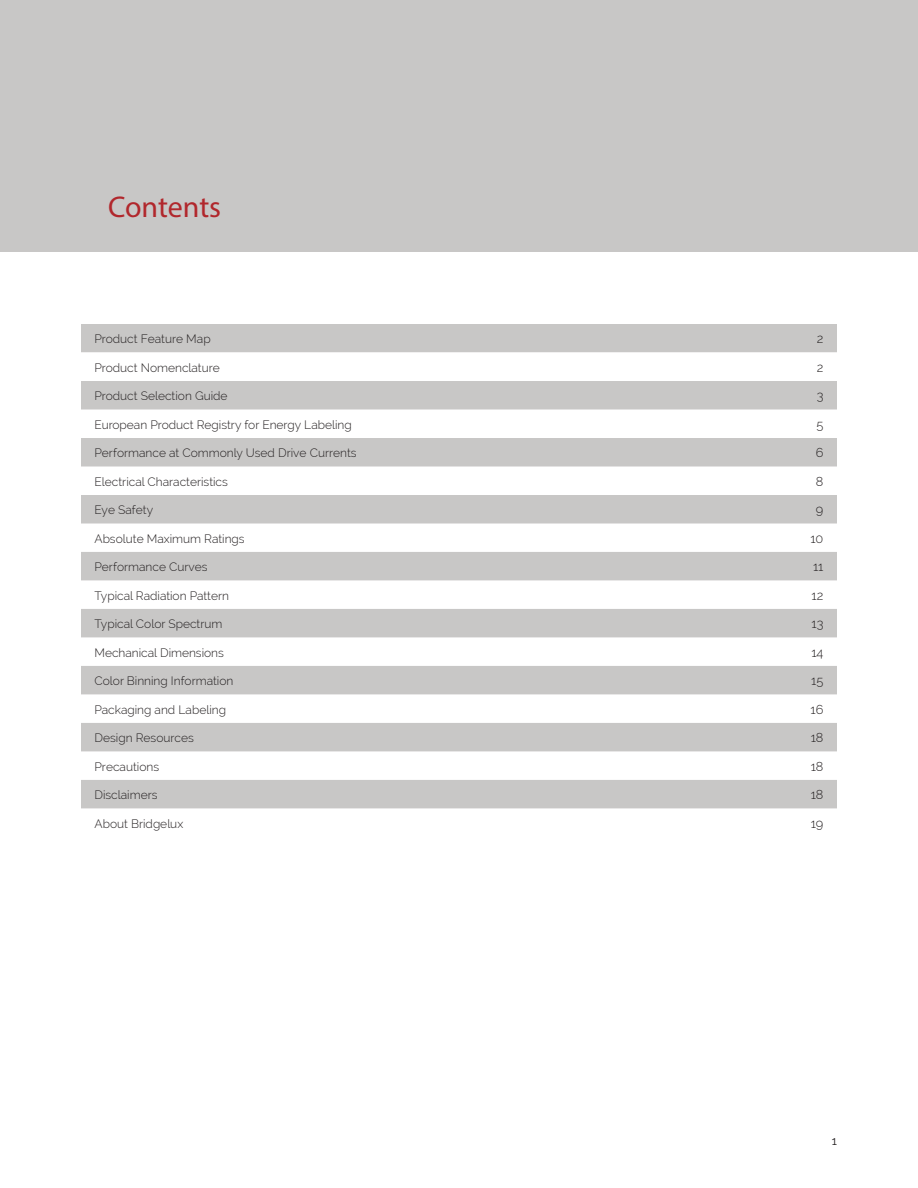
<style>
.page{position:relative;width:918px;height:1188px;background:#fff}
.page>*{position:absolute;margin:0;border:0;box-sizing:border-box;transform-origin:0 0}
.section_header{font:30px "Myriad Pro";letter-spacing:-.005em;color:#b1272c}
.main_text_block{font:300 12.75px "Raleway";color:#231f20}
.main_text_block-2{font:300 12px "Raleway";color:#231f20}
.t1{font:12px "Raleway";color:#231f20}
</style>
<div class="page">
<div style="left:0;top:0;width:918px;height:252px;background:#c8c7c6"></div>
<div style="left:81px;top:324px;width:756px;height:28px;background:#c8c7c6"></div>
<svg style="left:81px;top:352px;width:756px;height:457px"></svg>
<svg style="left:81px;top:381px;width:756px;height:427px;fill:#c8c7c6"></svg>
<p class="section_header" style="left:108px;top:189px;width:115px">Contents</p>
<p class="main_text_block-2" style="left:94px;top:332px;width:118px">Product Feature Map</p>
<p class="main_text_block" style="left:817px;top:332px;width:8px">2</p>
<p class="main_text_block-2" style="left:94px;top:360px;width:127px">Product Nomenclature</p>
<p class="main_text_block" style="left:817px;top:360px;width:8px">2</p>
<p class="main_text_block-2" style="left:94px;top:389px;width:135px">Product Selection Guide</p>
<p class="main_text_block" style="left:817px;top:389px;width:8px">3</p>
<p class="main_text_block-2" style="left:94px;top:417px;width:259px">European Product Registry for Energy Labeling</p>
<p class="main_text_block" style="left:816px;top:417px;width:9px">5</p>
<p class="main_text_block-2" style="left:94px;top:446px;width:264px">Performance at Commonly Used Drive Currents</p>
<p class="main_text_block" style="left:816px;top:446px;width:9px">6</p>
<p class="main_text_block-2" style="left:94px;top:474px;width:135px">Electrical Characteristics</p>
<p class="main_text_block" style="left:816px;top:474px;width:9px">8</p>
<p class="main_text_block-2" style="left:94px;top:503px;width:60px">Eye Safety</p>
<p class="main_text_block" style="left:816px;top:503px;width:9px">9</p>
<p class="main_text_block-2" style="left:94px;top:531px;width:152px">Absolute Maximum Ratings</p>
<p class="main_text_block" style="left:810px;top:531px;width:15px">10</p>
<p class="main_text_block-2" style="left:94px;top:560px;width:115px">Performance Curves</p>
<p class="main_text_block" style="left:813px;top:559px;width:12px">11</p>
<p class="main_text_block-2" style="left:94px;top:588px;width:136px">Typical Radiation Pattern</p>
<p class="main_text_block" style="left:812px;top:588px;width:13px">12</p>
<p class="main_text_block-2" style="left:94px;top:617px;width:130px">Typical Color Spectrum</p>
<p class="main_text_block" style="left:812px;top:616px;width:13px">13</p>
<p class="main_text_block-2" style="left:94px;top:645px;width:131px">Mechanical Dimensions</p>
<p class="main_text_block" style="left:811px;top:645px;width:14px">14</p>
<p class="main_text_block-2" style="left:94px;top:674px;width:140px">Color Binning Information</p>
<p class="main_text_block" style="left:811px;top:673px;width:14px">15</p>
<p class="main_text_block-2" style="left:94px;top:702px;width:133px">Packaging and Labeling</p>
<p class="main_text_block" style="left:811px;top:702px;width:14px">16</p>
<p class="main_text_block-2" style="left:94px;top:731px;width:101px">Design Resources</p>
<p class="main_text_block" style="left:811px;top:730px;width:14px">18</p>
<p class="main_text_block-2" style="left:94px;top:759px;width:66px">Precautions</p>
<p class="main_text_block" style="left:811px;top:759px;width:14px">18</p>
<p class="main_text_block-2" style="left:94px;top:788px;width:65px">Disclaimers</p>
<p class="main_text_block" style="left:811px;top:787px;width:14px">18</p>
<p class="main_text_block-2" style="left:94px;top:816px;width:90px">About Bridgelux</p>
<p class="main_text_block" style="left:811px;top:816px;width:14px">19</p>
<p class="t1" style="left:832px;top:1134px;width:7px">1</p>
</div>
